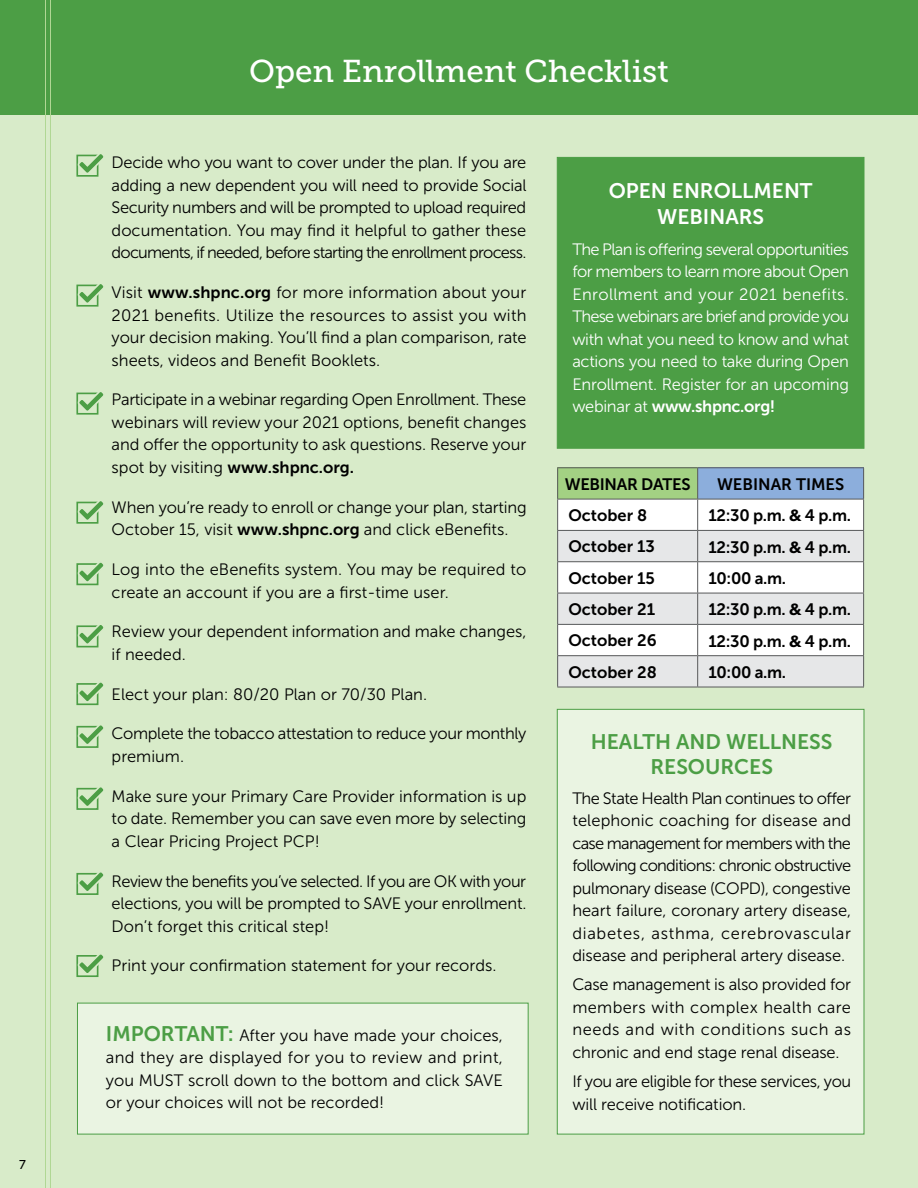
<style>
.page{position:relative;width:918px;height:1188px;background:#fff}
.page>*{position:absolute;margin:0;border:0;box-sizing:border-box;transform-origin:0 0}
.t1{font:31.5px "Museo Slab 500";color:#fff}
.t2{font:21px/25.5px "Museo Sans 700";color:#4c9e45;text-align:center}
.t3{font:21px/25.5px "Museo Sans 700";color:#fff;text-align:center}
.t4{font:16.5px/22.5px "Museo Sans 300";letter-spacing:-.005em;color:#000;text-align:justify}
.t5{font:16.5px/22.5px "Museo Sans 300";letter-spacing:-.015em;color:#fff;text-align:justify}
.t6{font:16.5px "Museo Sans 700";color:#000}
.t7{font:16.5px/22.5px "Museo Sans 300";letter-spacing:-.025em;color:#000}
.t8{font:16.5px "Museo Sans 700";letter-spacing:-.02em;color:#fff}
.t9{font:16.5px "Museo Sans 700";letter-spacing:-.02em;color:#000}
.t10{font:12.75px "Museo Sans 500";color:#000}
.s1{font-family:"Museo Sans 700"}
.s2{font-family:"Museo Sans 700";font-size:21px;color:#4c9e45}
.s3{font-family:"Museo Sans 300"}
.s4{font-family:"Gibson";font-weight:600}
</style>
<div class="page">
<div style="left:0;top:95px;width:918px;height:1093px;background:#d8ebc9"></div>
<div style="left:558px;top:468px;width:140px;height:31px;background:#a3d183"></div>
<div style="left:698px;top:468px;width:166px;height:31px;background:#8caedc"></div>
<div style="left:558px;top:500px;width:305px;height:30px;background:#fff"></div>
<svg style="left:558px;top:531px;width:305px;height:156px;fill:#e6e7e8"></svg>
<hr style="left:557px;top:468px;width:1px;height:31px;background:#58595b">
<hr style="left:698px;top:467px;width:166px;height:1px;background:#58595b">
<hr style="left:697px;top:468px;width:1px;height:31px;background:#58595b">
<hr style="left:863px;top:468px;width:1px;height:31px;background:#58595b">
<hr style="left:557px;top:499px;width:1px;height:31px;background:#58595b">
<hr style="left:698px;top:499px;width:166px;height:1px;background:#58595b">
<hr style="left:697px;top:499px;width:1px;height:31px;background:#58595b">
<hr style="left:863px;top:499px;width:1px;height:31px;background:#58595b">
<hr style="left:557px;top:531px;width:1px;height:30px;background:#58595b">
<hr style="left:698px;top:530px;width:166px;height:1px;background:#58595b">
<hr style="left:697px;top:531px;width:1px;height:30px;background:#58595b">
<hr style="left:863px;top:531px;width:1px;height:30px;background:#58595b">
<hr style="left:557px;top:562px;width:1px;height:31px;background:#58595b">
<hr style="left:698px;top:561px;width:166px;height:1px;background:#58595b">
<hr style="left:697px;top:562px;width:1px;height:31px;background:#58595b">
<hr style="left:863px;top:562px;width:1px;height:31px;background:#58595b">
<hr style="left:557px;top:593px;width:1px;height:31px;background:#58595b">
<hr style="left:698px;top:593px;width:166px;height:1px;background:#58595b">
<hr style="left:697px;top:593px;width:1px;height:31px;background:#58595b">
<hr style="left:863px;top:593px;width:1px;height:31px;background:#58595b">
<hr style="left:557px;top:625px;width:1px;height:30px;background:#58595b">
<hr style="left:698px;top:624px;width:166px;height:1px;background:#58595b">
<hr style="left:697px;top:625px;width:1px;height:30px;background:#58595b">
<hr style="left:863px;top:625px;width:1px;height:30px;background:#58595b">
<hr style="left:557px;top:656px;width:1px;height:31px;background:#58595b">
<hr style="left:698px;top:655px;width:166px;height:1px;background:#58595b">
<hr style="left:697px;top:656px;width:1px;height:31px;background:#58595b">
<hr style="left:863px;top:656px;width:1px;height:31px;background:#58595b">
<hr style="left:698px;top:687px;width:166px;height:1px;background:#58595b">
<hr style="left:557px;top:467px;width:141px;height:1px;background:#58595b">
<hr style="left:557px;top:499px;width:141px;height:1px;background:#58595b">
<hr style="left:557px;top:530px;width:141px;height:1px;background:#58595b">
<hr style="left:557px;top:561px;width:141px;height:1px;background:#58595b">
<hr style="left:557px;top:593px;width:141px;height:1px;background:#58595b">
<hr style="left:557px;top:624px;width:141px;height:1px;background:#58595b">
<hr style="left:557px;top:655px;width:141px;height:1px;background:#58595b">
<hr style="left:557px;top:687px;width:141px;height:1px;background:#58595b">
<div style="left:77px;top:1003px;width:452px;height:131px;background:#eaf4e2"></div>
<div style="left:557px;top:157px;width:307px;height:292px;background:#4c9e45;border:1px solid #4c9e45"></div>
<div style="left:0;top:0;width:918px;height:114px;background:#4c9e45"></div>
<hr style="left:45px;top:0;width:1px;height:1188px;background:#b0d794">
<hr style="left:50px;top:0;width:1px;height:1188px;background:#b0d794">
<div style="left:76px;top:155px;width:22px;height:22px;border:2px solid #4c9e45"></div>
<svg style="left:76px;top:154px;width:28px;height:22px"></svg>
<div style="left:76px;top:285px;width:22px;height:22px;border:2px solid #4c9e45"></div>
<svg style="left:76px;top:284px;width:28px;height:22px"></svg>
<div style="left:76px;top:393px;width:22px;height:22px;border:2px solid #4c9e45"></div>
<svg style="left:76px;top:392px;width:28px;height:22px"></svg>
<div style="left:76px;top:502px;width:22px;height:22px;border:2px solid #4c9e45"></div>
<svg style="left:76px;top:501px;width:28px;height:22px"></svg>
<div style="left:76px;top:563px;width:22px;height:22px;border:2px solid #4c9e45"></div>
<svg style="left:76px;top:562px;width:28px;height:22px"></svg>
<div style="left:76px;top:625px;width:22px;height:22px;border:2px solid #4c9e45"></div>
<svg style="left:76px;top:625px;width:28px;height:21px"></svg>
<div style="left:76px;top:683px;width:22px;height:22px;border:2px solid #4c9e45"></div>
<svg style="left:76px;top:682px;width:28px;height:22px"></svg>
<div style="left:76px;top:726px;width:22px;height:22px;border:2px solid #4c9e45"></div>
<svg style="left:76px;top:725px;width:28px;height:22px"></svg>
<div style="left:76px;top:788px;width:22px;height:22px;border:2px solid #4c9e45"></div>
<svg style="left:76px;top:787px;width:28px;height:22px"></svg>
<div style="left:76px;top:873px;width:22px;height:22px;border:2px solid #4c9e45"></div>
<svg style="left:76px;top:872px;width:28px;height:22px"></svg>
<div style="left:76px;top:955px;width:22px;height:22px;border:2px solid #4c9e45"></div>
<svg style="left:76px;top:954px;width:28px;height:22px"></svg>
<div style="left:557px;top:709px;width:307px;height:425px;background:#eaf4e2;border:1px solid #4c9e45"></div>
<p class="t10" style="left:19px;top:1157px;width:8px">7</p>
<h1 class="t1" style="left:249px;top:53px;width:421px">Open Enrollment Checklist</h1>
<p class="t4" style="left:112px;top:152px;width:417px">Decide who you want to cover under the plan. If you are adding a new dependent you will need to provide Social Security numbers and will be prompted to upload required documentation. You may find it helpful to gather these documents, if needed, before starting the enrollment process.</p>
<p class="t4" style="left:112px;top:281px;width:417px">Visit <span class="s1">www.shpnc.org</span> for more information about your 2021 benefits. Utilize the resources to assist you with your decision making. You’ll find a plan comparison, rate sheets, videos and Benefit Booklets.</p>
<p class="t4" style="left:112px;top:389px;width:416px">Participate in a webinar regarding Open Enrollment. These webinars will review your 2021 options, benefit changes and offer the opportunity to ask questions. Reserve your spot by visiting <span class="s1">www.shpnc.org.</span></p>
<p class="t4" style="left:112px;top:496px;width:416px">When you’re ready to enroll or change your plan, starting<br>October 15, visit <span class="s1">www.shpnc.org</span> and click eBenefits.</p>
<p class="t4" style="left:112px;top:558px;width:416px">Log into the eBenefits system. You may be required to create an account if you are a first-time user.</p>
<p class="t4" style="left:112px;top:621px;width:416px">Review your dependent information and make changes, if needed.</p>
<p class="t4" style="left:112px;top:683px;width:317px">Elect your plan: 80/20 Plan or 70/30 Plan.</p>
<p class="t4" style="left:112px;top:723px;width:416px">Complete the tobacco attestation to reduce your monthly premium.</p>
<p class="t4" style="left:112px;top:785px;width:416px">Make sure your Primary Care Provider information is up to date. Remember you can save even more by selecting a Clear Pricing Project PCP!</p>
<p class="t4" style="left:112px;top:870px;width:416px">Review the benefits you’ve selected. If you are OK with your elections, you will be prompted to SAVE your enrollment.<br>Don’t forget this critical step!</p>
<p class="t4" style="left:112px;top:954px;width:386px">Print your confirmation statement for your records.</p>
<p class="t4" style="left:106px;top:1024px;width:399px"><span class="s2">IMPORTANT:</span> After you have made your choices, and they are displayed for you to review and print, you MUST scroll down to the bottom and click SAVE or your choices will not be recorded!</p>
<p class="t3" style="left:609px;top:178px;width:205px">OPEN ENROLLMENT<br>WEBINARS</p>
<p class="t5" style="left:572px;top:238px;width:278px">The Plan is offering several opportunities for members to learn more about Open Enrollment and your 2021 benefits.<br>These webinars are brief and provide you with what you need to know and what actions you need to take during Open Enrollment. Register for an upcoming</p>
<p class="t8" style="left:572px;top:397px;width:204px"><span class="s3">webinar at</span> www.shpnc.org!</p>
<p class="t9" style="left:565px;top:475px;width:127px">WEBINAR DATES</p>
<p class="t6" style="left:717px;top:475px;width:129px">WEBINAR TIMES</p>
<p class="t6" style="left:568px;top:506px;width:80px">October 8</p>
<p class="t6" style="left:708px;top:506px;width:144px">12:30 p.m. <span class="s4">&amp;</span> 4 p.m.</p>
<p class="t6" style="left:568px;top:537px;width:88px">October 13</p>
<p class="t6" style="left:708px;top:538px;width:144px">12:30 p.m. <span class="s4">&amp;</span> 4 p.m.</p>
<p class="t6" style="left:568px;top:569px;width:88px">October 15</p>
<p class="t6" style="left:708px;top:569px;width:79px">10:00 a.m.</p>
<p class="t6" style="left:568px;top:600px;width:88px">October 21</p>
<p class="t6" style="left:708px;top:600px;width:144px">12:30 p.m. <span class="s4">&amp;</span> 4 p.m.</p>
<p class="t6" style="left:568px;top:631px;width:90px">October 26</p>
<p class="t6" style="left:708px;top:632px;width:144px">12:30 p.m. <span class="s4">&amp;</span> 4 p.m.</p>
<p class="t6" style="left:568px;top:663px;width:90px">October 28</p>
<p class="t6" style="left:708px;top:663px;width:79px">10:00 a.m.</p>
<p class="t2" style="left:591px;top:729px;width:243px">HEALTH AND WELLNESS<br>RESOURCES</p>
<p class="t4" style="left:572px;top:787px;width:280px">The State Health Plan continues to offer telephonic coaching for disease and case management for members with the following conditions: chronic obstructive pulmonary disease (COPD), congestive heart failure, coronary artery disease, diabetes, asthma, cerebrovascular disease and peripheral artery disease.</p>
<p class="t4" style="left:572px;top:974px;width:280px">Case management is also provided for members with complex health care needs and with conditions such as chronic and end stage renal disease.</p>
<p class="t7" style="left:572px;top:1070px;width:280px">If you are eligible for these services, you will receive notification.</p>
</div>
